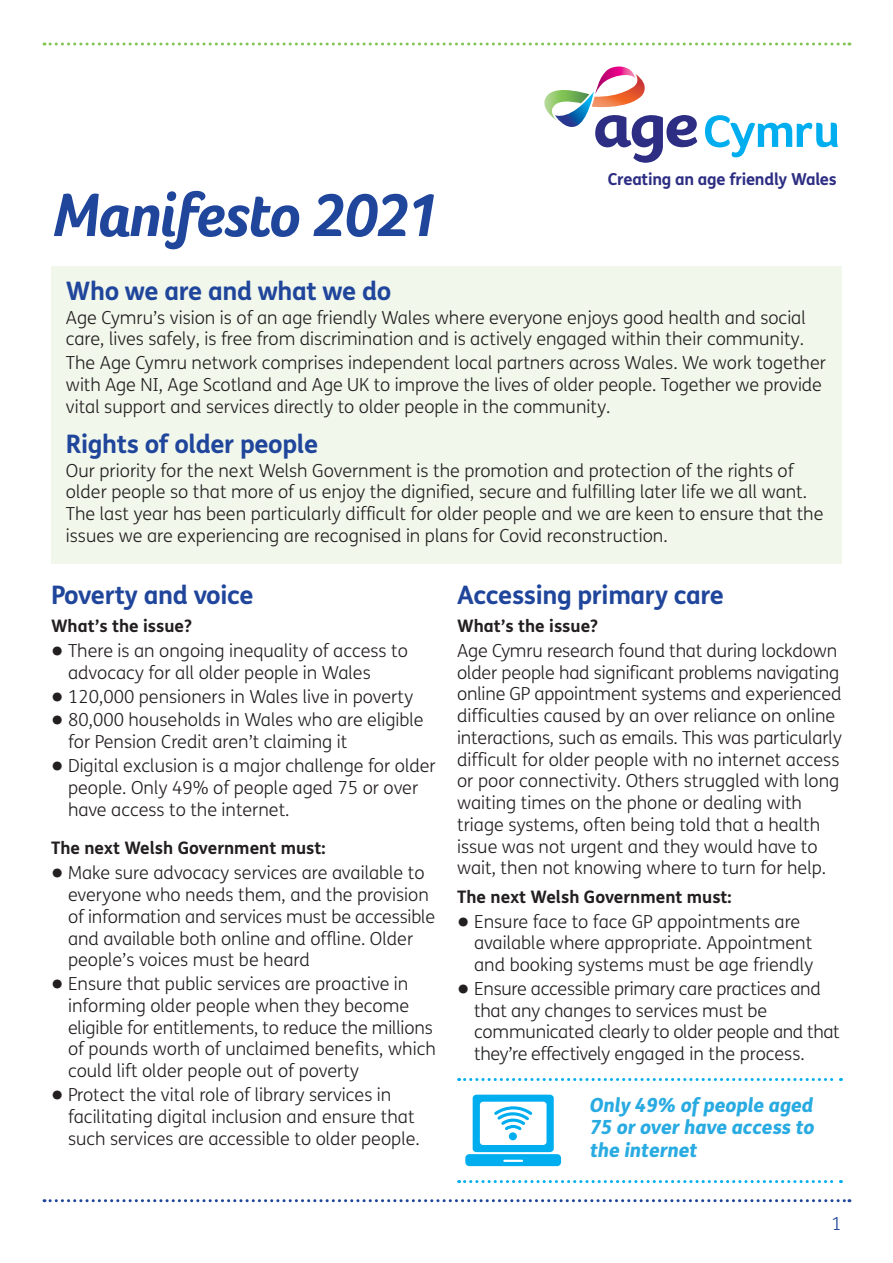
<style>
.page{position:relative;width:893px;height:1263px;background:#fff}
.page>*{position:absolute;margin:0;border:0;box-sizing:border-box;transform-origin:0 0}
.t1{font:italic 700 63px "Foco Age UK";letter-spacing:-.03em;color:#20469c}
.Heading{font:700 25.5px "FS Me";letter-spacing:-.015em;color:#20469c}
.pull-out_text{font:italic 800 19.5px/22.5px "FS Me";letter-spacing:-.005em;color:#29abe2;text-align:justify}
.Body_text{font:300 18px/21.8px "FS Me";color:#231f20}
.t2{font:300 18px "FS Me";color:#20469c}
.Sub_heading{font:700 17.25px "FS Me";color:#231f20}
.t3{font:700 16.5px "FS Me";letter-spacing:-.015em;color:#2d2e83}
.s1{font-family:"Newspaper Pi BT";font-weight:400}
</style>
<div class="page">
<svg style="left:544px;top:67px;width:294px;height:96px"></svg>
<div style="left:51px;top:266px;width:791px;height:297px;background:#f1f7eb"></div>
<svg style="left:44px;top:43px;width:806px;height:3px"></svg>
<svg style="left:44px;top:1199px;width:806px;height:3px"></svg>
<svg style="left:459px;top:1078px;width:382px;height:3px"></svg>
<svg style="left:459px;top:1180px;width:382px;height:3px"></svg>
<div style="left:473px;top:1095px;width:81px;height:57px;background:#00aeef;border-radius:4px"></div>
<div style="left:480px;top:1102px;width:66px;height:43px;background:#fff;border-radius:3px"></div>
<div style="left:465px;top:1154px;width:96px;height:12px;background:#00aeef;border-radius:4px"></div>
<hr style="left:503px;top:1160px;width:20px;height:2px;background:#fff">
<svg style="left:494px;top:1106px;width:39px;height:25px"></svg>
<div style="left:509px;top:1132px;width:8px;height:8px;background:#00aeef;border-radius:50%"></div>
<p class="t3" style="left:608px;top:167px;width:230px">Creating an age friendly Wales</p>
<p class="t1" style="left:53px;top:178px;width:388px">Manifesto 2021</p>
<p class="Heading" style="left:66px;top:271px;width:327px">Who we are and what we do</p>
<p class="Body_text" style="left:66px;top:306px;width:741px">Age Cymru’s vision is of an age friendly Wales where everyone enjoys good health and social care, lives safely, is free from discrimination and is actively engaged within their community.</p>
<p class="Body_text" style="left:66px;top:352px;width:762px">The Age Cymru network comprises independent local partners across Wales. We work together with Age NI, Age Scotland and Age UK to improve the lives of older people. Together we provide vital support and services directly to older people in the community.</p>
<p class="Heading" style="left:66px;top:424px;width:254px">Rights of older people</p>
<p class="Body_text" style="left:66px;top:459px;width:759px">Our priority for the next Welsh Government is the promotion and protection of the rights of older people so that more of us enjoy the dignified, secure and fulfilling later life we all want.<br>The last year has been particularly difficult for older people and we are keen to ensure that the issues we are experiencing are recognised in plans for Covid reconstruction.</p>
<p class="Heading" style="left:51px;top:575px;width:204px">Poverty and voice</p>
<p class="Sub_heading" style="left:51px;top:612px;width:143px">What’s the issue?</p>
<p class="Body_text" style="left:68px;top:639px;width:341px;text-indent:-17px"><span class="s1">•</span> There is an ongoing inequality of access to advocacy for all older people in Wales</p>
<p class="Body_text" style="left:51px;top:685px;width:364px"><span class="s1">•</span> 120,000 pensioners in Wales live in poverty</p>
<p class="Body_text" style="left:68px;top:709px;width:357px;text-indent:-17px"><span class="s1">•</span> 80,000 households in Wales who are eligible for Pension Credit aren’t claiming it</p>
<p class="Body_text" style="left:68px;top:754px;width:369px;text-indent:-17px"><span class="s1">•</span> Digital exclusion is a major challenge for older people. Only 49% of people aged 75 or over have access to the internet.</p>
<p class="Sub_heading" style="left:51px;top:835px;width:276px">The next Welsh Government must:</p>
<p class="Body_text" style="left:68px;top:861px;width:369px;text-indent:-17px"><span class="s1">•</span> Make sure advocacy services are available to everyone who needs them, and the provision of information and services must be accessible and available both online and offline. Older people’s voices must be heard</p>
<p class="Body_text" style="left:68px;top:972px;width:369px;text-indent:-17px"><span class="s1">•</span> Ensure that public services are proactive in informing older people when they become eligible for entitlements, to reduce the millions of pounds worth of unclaimed benefits, which could lift older people out of poverty</p>
<p class="Body_text" style="left:68px;top:1083px;width:353px;text-indent:-17px"><span class="s1">•</span> Protect the vital role of library services in facilitating digital inclusion and ensure that such services are accessible to older people.</p>
<p class="Heading" style="left:457px;top:575px;width:268px">Accessing primary care</p>
<p class="Sub_heading" style="left:457px;top:612px;width:143px">What’s the issue?</p>
<p class="Body_text" style="left:457px;top:639px;width:386px">Age Cymru research found that during lockdown older people had significant problems navigating online GP appointment systems and experienced difficulties caused by an over reliance on online interactions, such as emails. This was particularly difficult for older people with no internet access or poor connectivity. Others struggled with long waiting times on the phone or dealing with triage systems, often being told that a health issue was not urgent and they would have to wait, then not knowing where to turn for help.</p>
<p class="Sub_heading" style="left:457px;top:883px;width:276px">The next Welsh Government must:</p>
<p class="Body_text" style="left:474px;top:910px;width:341px;text-indent:-17px"><span class="s1">•</span> Ensure face to face GP appointments are available where appropriate. Appointment and booking systems must be age friendly</p>
<p class="Body_text" style="left:474px;top:977px;width:367px;text-indent:-17px"><span class="s1">•</span> Ensure accessible primary care practices and that any changes to services must be communicated clearly to older people and that they’re effectively engaged in the process.</p>
<p class="pull-out_text" style="left:590px;top:1092px;width:226px">Only 49% of people aged 75 or over have access to the internet</p>
<p class="t2" style="left:832px;top:1211px;width:12px">1</p>
</div>
